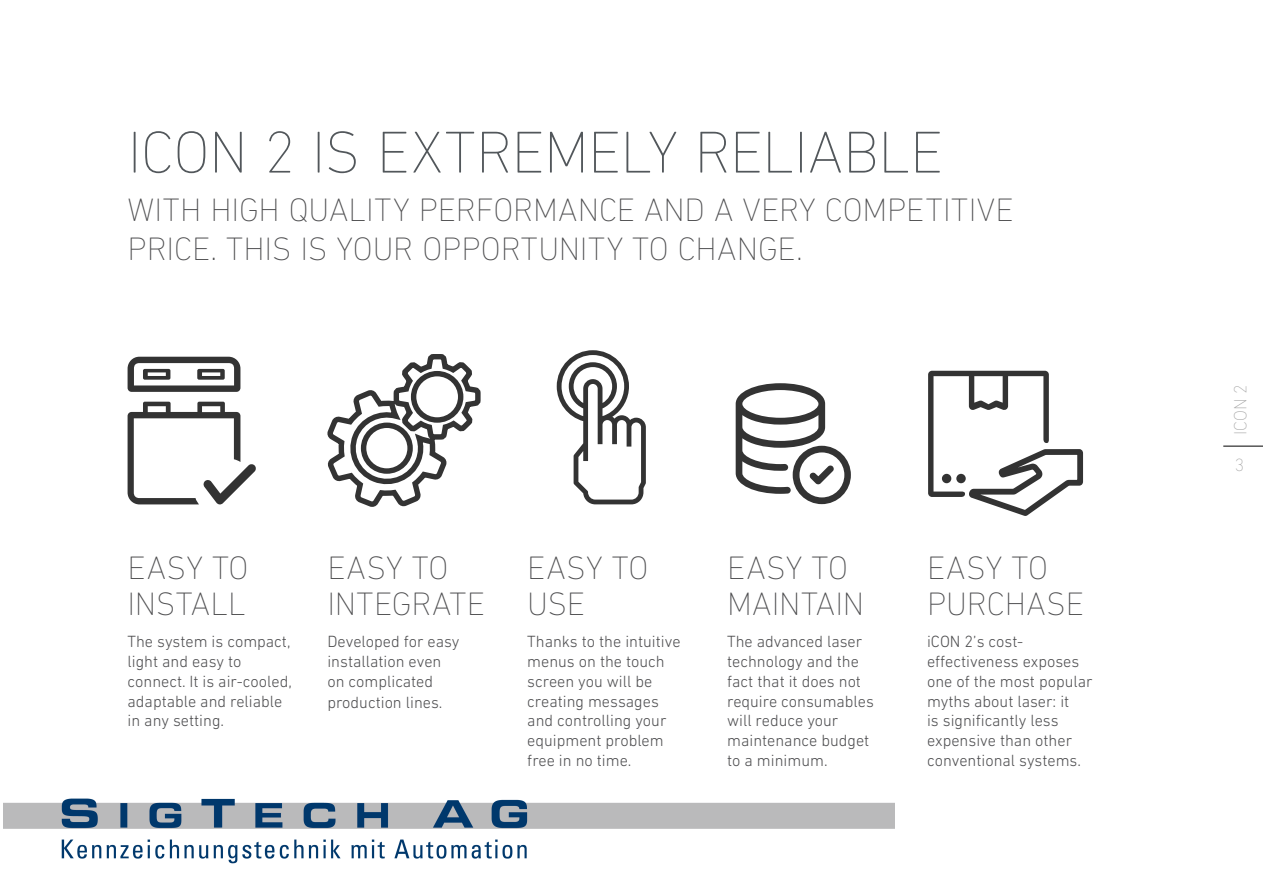
<style>
.page{position:relative;width:1263px;height:893px;background:#fff}
.page>*{position:absolute;margin:0;border:0;box-sizing:border-box;transform-origin:0 0}
.t1{font:200 60px "DIN Next LT Pro";letter-spacing:-.01em;color:#52575b}
.t2{font:200 33px/36px "DIN Next LT Pro";color:#4d4d4f}
.t3{font:200 18px "DIN Next LT Pro";color:#a2a2a2}
.t4{font:300 16.5px/19.8px "DIN Next LT Pro";color:#4d4d4f}
</style>
<div class="page">
<hr style="left:1223px;top:446px;width:40px;height:1px;background:#000">
<svg style="left:128px;top:357px;width:112px;height:35px"></svg>
<svg style="left:128px;top:402px;width:128px;height:102px"></svg>
<svg style="left:557px;top:350px;width:89px;height:154px"></svg>
<svg style="left:327px;top:354px;width:154px;height:153px"></svg>
<svg style="left:736px;top:383px;width:115px;height:121px"></svg>
<svg style="left:928px;top:371px;width:156px;height:145px"></svg>
<img style="left:4px;top:798px;width:890px;height:66px">
<p class="t1" style="left:128px;top:118px;width:817px">ICON 2 IS EXTREMELY RELIABLE</p>
<p class="t2" style="left:128px;top:191px;width:887px">WITH HIGH QUALITY PERFORMANCE AND A VERY COMPETITIVE</p>
<p class="t2" style="left:128px;top:231px;width:677px">PRICE. THIS IS YOUR OPPORTUNITY TO CHANGE.</p>
<p class="t2" style="left:128px;top:549px;width:122px">EASY TO<br>INSTALL</p>
<p class="t4" style="left:128px;top:631px;width:166px">The system is compact, light and easy to connect. It is air-cooled, adaptable and reliable in any setting.</p>
<p class="t2" style="left:327px;top:549px;width:159px">EASY TO<br>INTEGRATE</p>
<p class="t4" style="left:327px;top:631px;width:134px">Developed for easy installation even on complicated</p>
<p class="t4" style="left:327px;top:693px;width:117px">production lines.</p>
<p class="t2" style="left:527px;top:549px;width:122px">EASY TO<br>USE</p>
<p class="t4" style="left:527px;top:631px;width:155px">Thanks to the intuitive menus on the touch screen you will be creating messages and controlling your equipment problem free in no time.</p>
<p class="t2" style="left:727px;top:549px;width:139px">EASY TO<br>MAINTAIN</p>
<p class="t4" style="left:727px;top:631px;width:148px">The advanced laser technology and the fact that it does not require consumables will reduce your maintenance budget to a minimum.</p>
<p class="t2" style="left:927px;top:549px;width:158px">EASY TO<br>PURCHASE</p>
<p class="t4" style="left:927px;top:631px;width:167px">iCON 2’s cost&shy;efectiveness exposes one of the most popular myths about laser: it<br>is significantly less expensive than other conventional systems.</p>
<p class="t3" style="left:1230px;top:435px;width:52px;rotate:-90deg">ICON 2</p>
<p class="t3" style="left:1235px;top:454px;width:11px">3</p>
</div>
